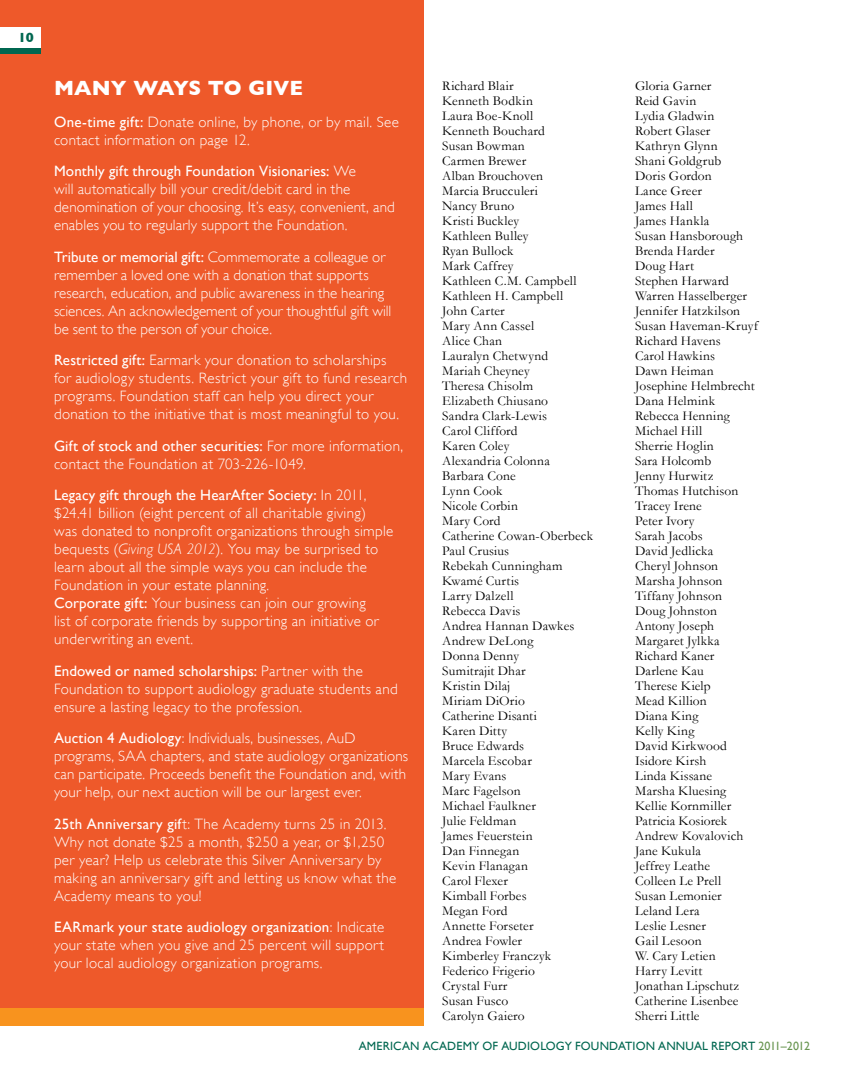
<style>
.page{position:relative;width:864px;height:1080px;background:#fff}
.page>*{position:absolute;margin:0;border:0;box-sizing:border-box;transform-origin:0 0}
.t1{font:700 21px "Gill Sans";letter-spacing:.005em;color:#fff}
.t2{font:300 15px/18px "Gill Sans";letter-spacing:.02em;color:#fff}
.t3{font:300 15px/18px "Gill Sans";color:#fff}
.t4{font:13.5px/15px "Garamond";letter-spacing:.015em;color:#000}
.t5{font:700 13.5px "Gill Sans";color:#006750}
.t6{font:12px "Gill Sans";letter-spacing:.015em;color:#006750}
.s1{font-weight:400}
.s2{font-style:italic}
.s3{color:#689550}
</style>
<div class="page">
<div style="left:0;top:0;width:423px;height:1026px;background:#ee592a"></div>
<div style="left:0;top:47px;width:41px;height:7px;background:#006750"></div>
<div style="left:0;top:27px;width:41px;height:20px;background:#fff"></div>
<div style="left:0;top:1009px;width:423px;height:17px;background:#f8931e"></div>
<p class="t5" style="left:18px;top:32px;width:17px">10</p>
<h1 class="t1" style="left:54px;top:80px;width:250px">MANY WAYS TO GIVE</h1>
<p class="t2" style="left:54px;top:114px;width:346px"><span class="s1">One-time gift:</span> Donate online, by phone, or by mail. See contact information on page 12.</p>
<p class="t2" style="left:54px;top:163px;width:342px"><span class="s1">Monthly gift through Foundation Visionaries:</span> We<br>will automatically bill your credit/debit card in the denomination of your choosing. It’s easy, convenient, and enables you to regularly support the Foundation.</p>
<p class="t3" style="left:54px;top:249px;width:339px"><span class="s1">Tribute or memorial gift:</span> Commemorate a colleague or remember a loved one with a donation that supports research, education, and public awareness in the hearing sciences. An acknowledgement of your thoughtful gift will be sent to the person of your choice.</p>
<p class="t2" style="left:54px;top:352px;width:355px"><span class="s1">Restricted gift:</span> Earmark your donation to scholarships for audiology students. Restrict your gift to fund research programs. Foundation staff can help you direct your donation to the initiative that is most meaningful to you.</p>
<p class="t2" style="left:54px;top:438px;width:351px"><span class="s1">Gift of stock and other securities:</span> For more information, contact the Foundation at 703-226-1049.</p>
<p class="t2" style="left:54px;top:487px;width:341px"><span class="s1">Legacy gift through the HearAfter Society:</span> In 2011, $24.41 billion (eight percent of all charitable giving)<br>was donated to nonprofit organizations through simple bequests (<span class="s2">Giving USA 2012</span>). You may be surprised to learn about all the simple ways you can include the Foundation in your estate planning.<br><span class="s1">Corporate gift:</span> Your business can join our growing<br>list of corporate friends by supporting an initiative or underwriting an event.</p>
<p class="t2" style="left:54px;top:663px;width:345px"><span class="s1">Endowed or named scholarships:</span> Partner with the<br>Foundation to support audiology graduate students and ensure a lasting legacy to the profession.</p>
<p class="t2" style="left:54px;top:729px;width:356px"><span class="s1">Auction 4 Audiology</span>: Individuals, businesses, AuD programs, SAA chapters, and state audiology organizations can participate. Proceeds benefit the Foundation and, with your help, our next auction will be our largest ever.</p>
<p class="t2" style="left:54px;top:815px;width:344px"><span class="s1">25th Anniversary gif</span>t: The Academy turns 25 in 2013.<br>Why not donate $25 a month, $250 a year, or $1,250 per year? Help us celebrate this Silver Anniversary by making an anniversary gift and letting us know what the Academy means to you!</p>
<p class="t2" style="left:54px;top:918px;width:332px;text-align:justify"><span class="s1">EARmark your state audiology organization</span>: Indicate your state when you give and 25 percent will support your local audiology organization programs.</p>
<p class="t4" style="left:442px;top:80px;width:152px">Richard Blair<br>Kenneth Bodkin<br>Laura Boe-Knoll<br>Kenneth Bouchard<br>Susan Bowman<br>Carmen Brewer<br>Alban Brouchoven<br>Marcia Brucculeri<br>Nancy Bruno<br>Kristi Buckley<br>Kathleen Bulley<br>Ryan Bullock<br>Mark Caffrey<br>Kathleen C.M. Campbell<br>Kathleen H. Campbell<br>John Carter<br>Mary Ann Cassel<br>Alice Chan<br>Lauralyn Chetwynd<br>Mariah Cheyney<br>Theresa Chisolm<br>Elizabeth Chiusano<br>Sandra Clark-Lewis<br>Carol Clifford<br>Karen Coley<br>Alexandria Colonna<br>Barbara Cone<br>Lynn Cook<br>Nicole Corbin<br>Mary Cord<br>Catherine Cowan-Oberbeck<br>Paul Crusius<br>Rebekah Cunningham<br>Kwamé Curtis<br>Larry Dalzell<br>Rebecca Davis<br>Andrea Hannan Dawkes<br>Andrew DeLong<br>Donna Denny<br>Sumitrajit Dhar<br>Kristin Dilaj<br>Miriam DiOrio<br>Catherine Disanti<br>Karen Ditty<br>Bruce Edwards<br>Marcela Escobar<br>Mary Evans<br>Marc Fagelson<br>Michael Faulkner<br>Julie Feldman<br>James Feuerstein<br>Dan Finnegan<br>Kevin Flanagan<br>Carol Flexer<br>Kimball Forbes<br>Megan Ford<br>Annette Forseter<br>Andrea Fowler<br>Kimberley Franczyk<br>Federico Frigerio<br>Crystal Furr<br>Susan Fusco<br>Carolyn Gaiero</p>
<p class="t4" style="left:635px;top:79px;width:125px">Gloria Garner<br>Reid Gavin<br>Lydia Gladwin<br>Robert Glaser<br>Kathryn Glynn<br>Shani Goldgrub<br>Doris Gordon<br>Lance Greer<br>James Hall<br>James Hankla<br>Susan Hansborough<br>Brenda Harder<br>Doug Hart<br>Stephen Harward<br>Warren Hasselberger<br>Jennifer Hatzkilson<br>Susan Haveman-Kruyf<br>Richard Havens<br>Carol Hawkins<br>Dawn Heiman<br>Josephine Helmbrecht<br>Dana Helmink<br>Rebecca Henning<br>Michael Hill<br>Sherrie Hoglin<br>Sara Holcomb<br>Jenny Hurwitz<br>Thomas Hutchison<br>Tracey Irene<br>Peter Ivory<br>Sarah Jacobs<br>David Jedlicka<br>Cheryl Johnson<br>Marsha Johnson<br>Tiffany Johnson<br>Doug Johnston<br>Antony Joseph<br>Margaret Jylkka<br>Richard Kaner<br>Darlene Kau<br>Therese Kielp<br>Mead Killion<br>Diana King<br>Kelly King<br>David Kirkwood<br>Isidore Kirsh<br>Linda Kissane<br>Marsha Kluesing<br>Kellie Kornmiller<br>Patricia Kosiorek<br>Andrew Kovalovich<br>Jane Kukula<br>Jeffrey Leathe<br>Colleen Le Prell<br>Susan Lemonier<br>Leland Lera<br>Leslie Lesner<br>Gail Lesoon<br>W. Cary Letien<br>Harry Levitt<br>Jonathan Lipschutz<br>Catherine Lisenbee<br>Sherri Little</p>
<p class="t6" style="left:359px;top:1041px;width:453px">AMERICAN ACADEMY OF AUDIOLOGY FOUNDATION ANNUAL REPORT <span class="s3">2011–2012</span></p>
</div>
